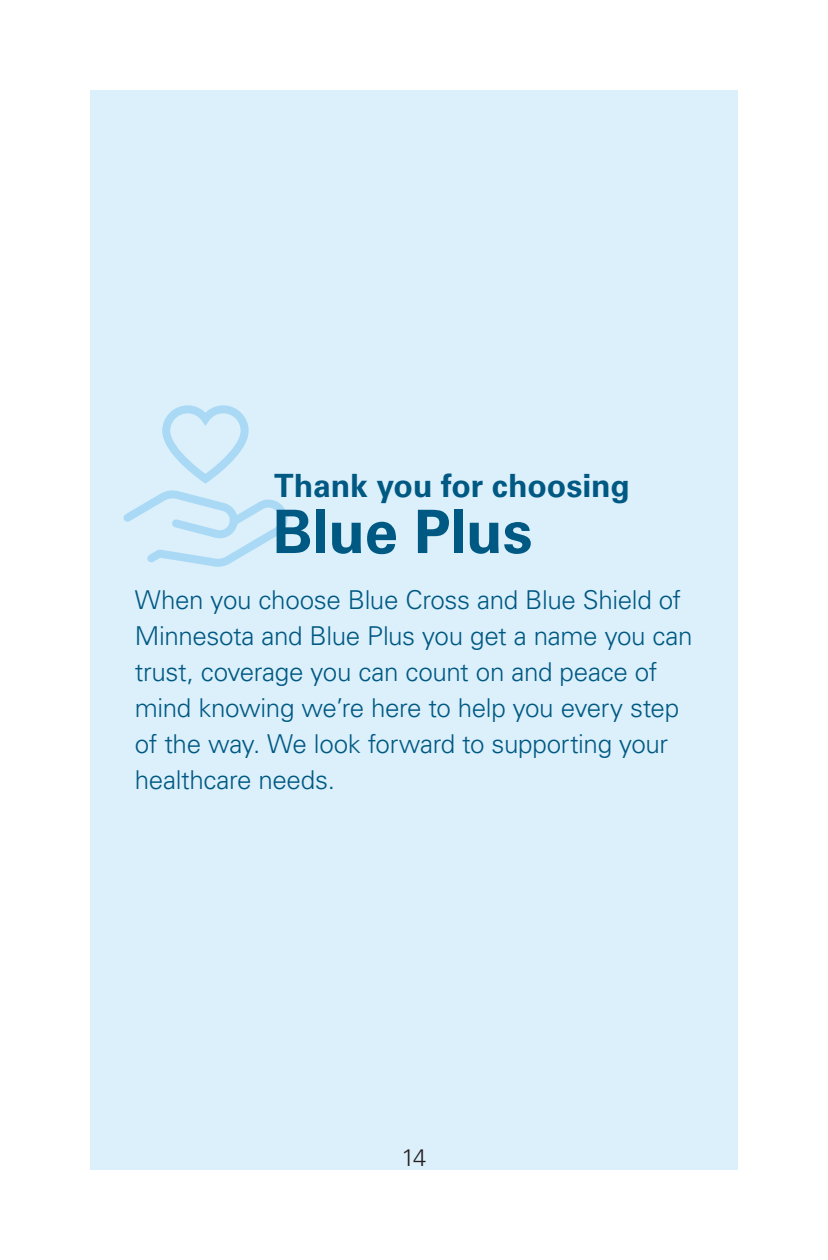
<style>
.page{position:relative;width:828px;height:1260px;background:#fff}
.page>*{position:absolute;margin:0;border:0;box-sizing:border-box;transform-origin:0 0}
.Large_headline{font:700 60px "Univers LT Pro 65";letter-spacing:-.005em;color:#005983}
.Body_Copy_-_GOVT_Medicaid{font:700 32px "Univers LT Pro 65";letter-spacing:-.005em;color:#005983}
.Lead-in_copy_infc{font:300 26px/36px "Univers LT Pro 45";letter-spacing:-.015em;color:#005983}
.Body_Copy_-_GOVT_Medicaid-2{font:300 24px "Univers LT Pro 45";color:#231f20}
</style>
<div class="page">
<div style="left:90px;top:90px;width:648px;height:1080px;background:#dcf0fb"></div>
<svg style="left:123px;top:405px;width:165px;height:162px"></svg>
<p class="Body_Copy_-_GOVT_Medicaid" style="left:274px;top:463px;width:357px">Thank you for choosing</p>
<p class="Large_headline" style="left:273px;top:490px;width:262px">Blue Plus</p>
<p class="Lead-in_copy_infc" style="left:135px;top:581px;width:559px">When you choose Blue Cross and Blue Shield of Minnesota and Blue Plus you get a name you can trust, coverage you can count on and peace of mind knowing we’re here to help you every step of the way. We look forward to supporting your healthcare needs.</p>
<p class="Body_Copy_-_GOVT_Medicaid-2" style="left:401px;top:1142px;width:27px">14</p>
</div>
